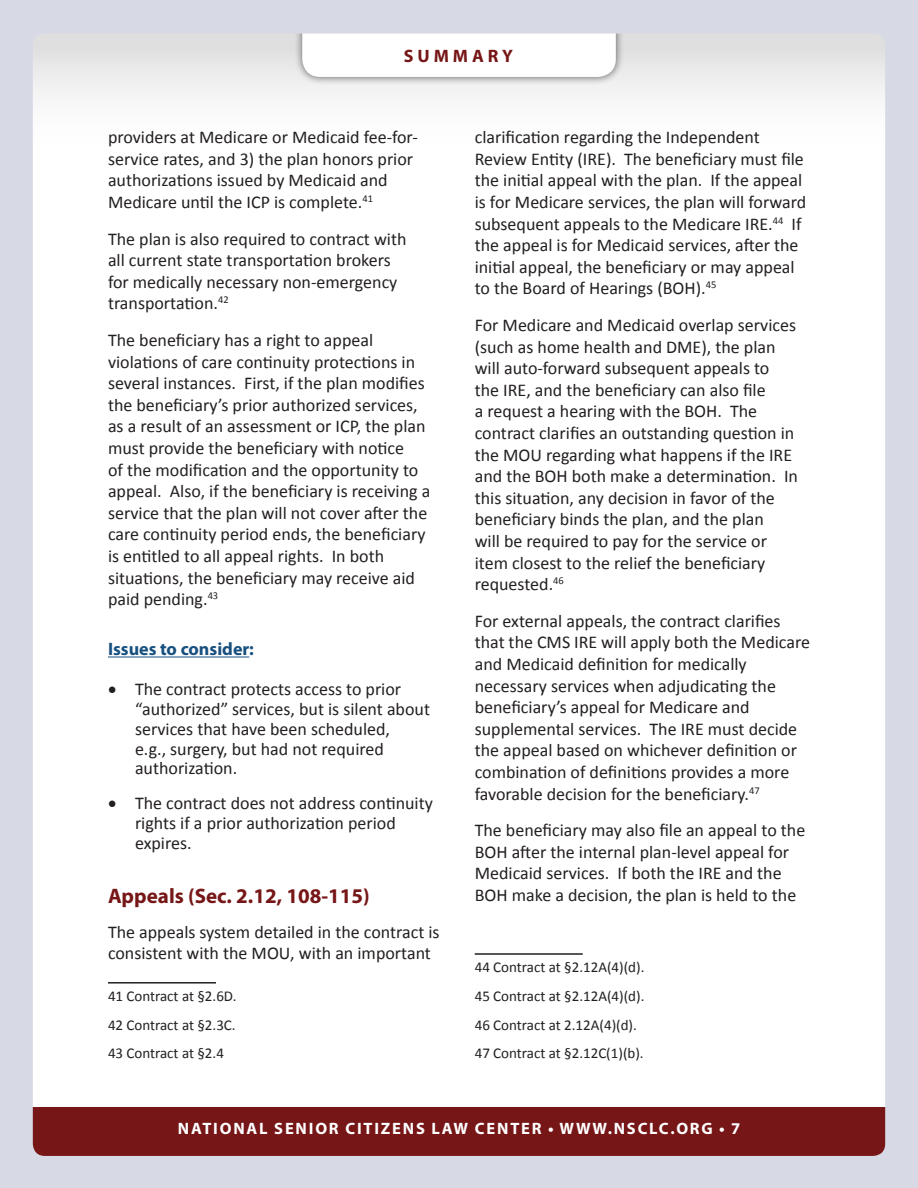
<style>
.page{position:relative;width:918px;height:1188px;background:#d7dae4}
.page>*{position:absolute;margin:0;border:0;box-sizing:border-box;transform-origin:0 0}
.Subhead_1{font:700 21px "Myriad Pro";color:#761617}
.footnote{font:18px/21.6px "Calibri";color:#231f20}
.List_Paragraph{font:18px/19.8px "Calibri";color:#231f20}
.Subhead_2{font:700 18px "Myriad Pro";color:#17507f}
.t1{font:700 18px "Myriad Pro";letter-spacing:.22em;color:#761617}
.t2{font:700 16.5px "Myriad Pro";letter-spacing:.11em;color:#fff}
.footnote-2{font:15px "Calibri";color:#231f20}
</style>
<div class="page">
<div style="left:31px;top:32px;width:856px;height:1125px;background:#fff;border-radius:14px"></div>
<div style="left:31px;top:32px;width:856px;height:125px;background:linear-gradient(to bottom,#dededf,#fff)"></div>
<div style="left:31px;top:1107px;width:856px;height:50px;background:#761617"></div>
<div style="left:294px;top:32px;width:330px;height:53px;background:#231f20;opacity:.65"></div>
<svg style="left:302px;top:35px;width:314px;height:42px"></svg>
<hr style="left:108px;top:657px;width:141px;height:1px;background:#17507f">
<hr style="left:108px;top:982px;width:108px;height:2px;background:#231f20">
<hr style="left:475px;top:953px;width:108px;height:2px;background:#231f20">
<p class="t1" style="left:404px;top:44px;width:111px">SUMMARY</p>
<p class="footnote" style="left:108px;top:125px;width:311px">providers at Medicare or Medicaid fee-for&shy;service rates, and 3) the plan honors prior authorizations issued by Medicaid and Medicare until the ICP is complete.<sup>41</sup></p>
<p class="footnote" style="left:108px;top:227px;width:300px">The plan is also required to contract with all current state transportation brokers for medically necessary non-emergency transportation.<sup>42</sup></p>
<p class="footnote" style="left:108px;top:328px;width:324px">The beneficiary has a right to appeal violations of care continuity protections in several instances. First, if the plan modifies the beneficiary’s prior authorized services, as a result of an assessment or ICP, the plan must provide the beneficiary with notice<br>of the modification and the opportunity to appeal. Also, if the beneficiary is receiving a service that the plan will not cover after the care continuity period ends, the beneficiary is entitled to all appeal rights. In both situations, the beneficiary may receive aid paid pending.<sup>43</sup></p>
<p class="Subhead_2" style="left:108px;top:637px;width:147px">Issues to consider:</p>
<p class="List_Paragraph" style="left:135px;top:679px;width:297px;text-indent:-27px">• The contract protects access to prior “authorized” services, but is silent about services that have been scheduled,<br>e.g., surgery, but had not required authorization.</p>
<p class="List_Paragraph" style="left:135px;top:793px;width:299px;text-indent:-27px">• The contract does not address continuity rights if a prior authorization period expires.</p>
<p class="Subhead_1" style="left:108px;top:882px;width:263px">Appeals (Sec. 2.12, 108-115)</p>
<p class="footnote" style="left:108px;top:920px;width:333px">The appeals system detailed in the contract is consistent with the MOU, with an important</p>
<p class="footnote-2" style="left:108px;top:987px;width:130px">41 Contract at §2.6D.</p>
<p class="footnote-2" style="left:108px;top:1015px;width:129px">42 Contract at §2.3C.</p>
<p class="footnote-2" style="left:108px;top:1044px;width:117px">43 Contract at §2.4</p>
<p class="footnote" style="left:475px;top:125px;width:333px">clarification regarding the Independent Review Entity (IRE). The beneficiary must file the initial appeal with the plan. If the appeal is for Medicare services, the plan will forward subsequent appeals to the Medicare IRE.<sup>44</sup> If the appeal is for Medicaid services, after the initial appeal, the beneficiary or may appeal to the Board of Hearings (BOH).<sup>45</sup></p>
<p class="footnote" style="left:475px;top:313px;width:325px">For Medicare and Medicaid overlap services (such as home health and DME), the plan will auto-forward subsequent appeals to the IRE, and the beneficiary can also file<br>a request a hearing with the BOH. The contract clarifies an outstanding question in the MOU regarding what happens if the IRE and the BOH both make a determination. In this situation, any decision in favor of the beneficiary binds the plan, and the plan<br>will be required to pay for the service or item closest to the relief the beneficiary requested.<sup>46</sup></p>
<p class="footnote" style="left:475px;top:609px;width:337px">For external appeals, the contract clarifies that the CMS IRE will apply both the Medicare and Medicaid definition for medically necessary services when adjudicating the beneficiary’s appeal for Medicare and supplemental services. The IRE must decide the appeal based on whichever definition or combination of definitions provides a more favorable decision for the beneficiary.<sup>47</sup></p>
<p class="footnote" style="left:475px;top:818px;width:332px">The beneficiary may also file an appeal to the BOH after the internal plan-level appeal for Medicaid services. If both the IRE and the BOH make a decision, the plan is held to the</p>
<p class="footnote-2" style="left:475px;top:958px;width:171px">44 Contract at §2.12A(4)(d).</p>
<p class="footnote-2" style="left:475px;top:987px;width:171px">45 Contract at §2.12A(4)(d).</p>
<p class="footnote-2" style="left:475px;top:1015px;width:164px">46 Contract at 2.12A(4)(d).</p>
<p class="footnote-2" style="left:475px;top:1044px;width:171px">47 Contract at §2.12C(1)(b).</p>
<p class="t2" style="left:178px;top:1118px;width:564px">NATIONAL SENIOR CITIZENS LAW CENTER • WWW.NSCLC.ORG • 7</p>
</div>
